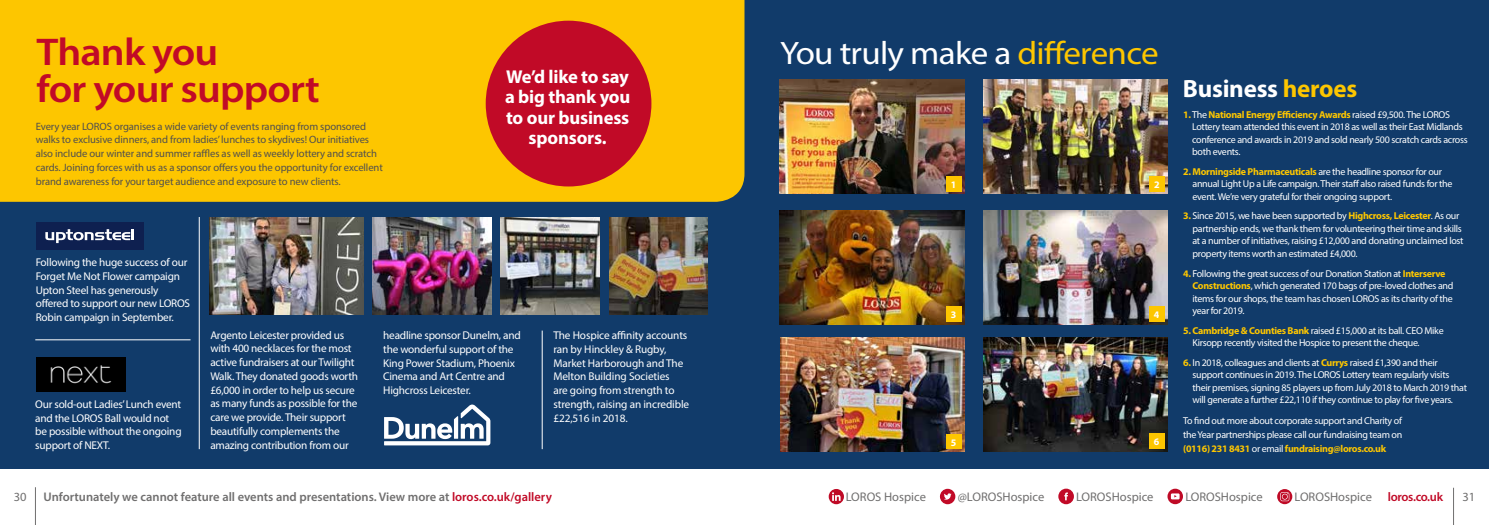
<style>
.page{position:relative;width:1489px;height:525px;background:#fff}
.page>*{position:absolute;margin:0;border:0;box-sizing:border-box;transform-origin:0 0}
.t1{font:600 38.75px/37.5px "Myriad Pro";letter-spacing:-.02em;color:#c10a27;scale:1.08 1}
.t2{font:32.5px "Myriad Pro";letter-spacing:-.02em;color:#fff;scale:1.08 1}
.t3{font:700 25px "Myriad Pro";letter-spacing:-.01em;color:#fff}
.t4{font:700 18.62px/20.5px "Myriad Pro";letter-spacing:-.01em;color:#fff;text-align:center}
.t5{font:600 12.5px "Myriad Pro";color:#706f6f}
.t6{font:12.5px "Myriad Pro";color:#706f6f}
.t7{font:600 12.5px "Myriad Pro";letter-spacing:-.025em;color:#c10a27}
.t8{font:11.25px/13.8px "Myriad Pro";letter-spacing:-.02em;color:#fff}
.t9{font:10.62px/13.8px "Myriad Pro";letter-spacing:-.01em;color:#504f4f}
.t10{font:10px/12.5px "Myriad Pro";letter-spacing:-.03em;color:#fff}
.t11{font:700 10px "Myriad Pro";color:#fff}
.s1{color:#fdc600}
.s2{font-weight:700;color:#fdc600}
.s3{color:#c10a27}
</style>
<div class="page">
<hr style="left:35px;top:487px;width:1px;height:37px;background:#706f6f">
<hr style="left:1453px;top:487px;width:1px;height:37px;background:#706f6f">
<svg style="left:939px;top:488px;width:16px;height:16px"></svg>
<svg style="left:1058px;top:488px;width:15px;height:16px"></svg>
<svg style="left:1167px;top:488px;width:15px;height:16px"></svg>
<svg style="left:828px;top:489px;width:16px;height:15px"></svg>
<svg style="left:1277px;top:489px;width:15px;height:15px"></svg>
<div style="left:0;top:0;width:1488px;height:468px;background:#113b6a"></div>
<div style="left:0;top:0;width:744px;height:202px;background:#fdc600"></div>
<div style="left:485px;top:21px;width:166px;height:165px;background:#c10a27;border-radius:50%"></div>
<div style="left:36px;top:222px;width:108px;height:28px;background:#0e2050"></div>
<svg style="left:45px;top:229px;width:89px;height:14px"></svg>
<img style="left:36px;top:357px;width:90px;height:34px">
<img style="left:209px;top:217px;width:154px;height:97px">
<img style="left:501px;top:217px;width:98px;height:97px">
<img style="left:372px;top:217px;width:119px;height:97px">
<img style="left:609px;top:217px;width:99px;height:97px">
<hr style="left:35px;top:339px;width:155px;height:1px;background:#fff">
<hr style="left:199px;top:217px;width:1px;height:232px;background:#fff">
<hr style="left:542px;top:330px;width:1px;height:119px;background:#fff">
<svg style="left:384px;top:404px;width:106px;height:41px"></svg>
<img style="left:780px;top:80px;width:184px;height:114px">
<img style="left:983px;top:337px;width:184px;height:114px">
<img style="left:983px;top:80px;width:184px;height:114px">
<img style="left:780px;top:210px;width:184px;height:114px">
<img style="left:983px;top:210px;width:184px;height:114px">
<img style="left:780px;top:337px;width:184px;height:114px">
<div style="left:945px;top:176px;width:16px;height:16px;background:#fdc600"></div>
<div style="left:1149px;top:176px;width:15px;height:16px;background:#fdc600"></div>
<div style="left:945px;top:306px;width:16px;height:16px;background:#fdc600"></div>
<div style="left:1148px;top:306px;width:16px;height:16px;background:#fdc600"></div>
<div style="left:1148px;top:433px;width:16px;height:16px;background:#fdc600"></div>
<div style="left:945px;top:434px;width:16px;height:14px;background:#fdc600"></div>
<h1 class="t1" style="left:37px;top:32px;width:264px">Thank you<br>for your support</h1>
<p class="t9" style="left:36px;top:119px;width:348px">Every year LOROS organises a wide variety of events ranging from sponsored walks to exclusive dinners, and from ladies’ lunches to skydives! Our initiatives also include our winter and summer raffles as well as weekly lottery and scratch cards. Joining forces with us as a sponsor offers you the opportunity for excellent brand awareness for your target audience and exposure to new clients.</p>
<p class="t8" style="left:36px;top:255px;width:156px">Following the huge success of our<br>Forget Me Not Flower campaign<br>Upton Steel has generously offered to support our new LOROS<br>Robin campaign in September.</p>
<h3 class="t4" style="left:505px;top:66px;width:127px">We’d like to say a big thank you to our business sponsors.</h3>
<p class="t8" style="left:35px;top:397px;width:148px">Our sold-out Ladies’ Lunch event and the LOROS Ball would not be possible without the ongoing support of NEXT.</p>
<p class="t8" style="left:210px;top:327px;width:149px">Argento Leicester provided us with 400 necklaces for the most active fundraisers at our Twilight<br>Walk. They donated goods worth £6,000 in order to help us secure as many funds as possible for the care we provide. Their support beautifully complements the amazing contribution from our</p>
<p class="t8" style="left:553px;top:328px;width:137px">The Hospice affinity accounts ran by Hinckley &amp; Rugby,<br>Market Harborough and The<br>Melton Building Societies<br>are going from strength to strength, raising an incredible £22,516 in 2018.</p>
<p class="t8" style="left:383px;top:328px;width:139px">headline sponsor Dunelm, and the wonderful support of the<br>King Power Stadium, Phoenix<br>Cinema and Art Centre and<br>Highcross Leicester.</p>
<h2 class="t2" style="left:780px;top:33px;width:352px">You truly make a <span class="s1">difference</span></h2>
<p class="t11" style="left:950px;top:178px;width:7px">1</p>
<p class="t11" style="left:1154px;top:178px;width:7px">2</p>
<p class="t11" style="left:950px;top:308px;width:7px">3</p>
<p class="t11" style="left:1153px;top:308px;width:7px">4</p>
<p class="t11" style="left:950px;top:435px;width:7px">5</p>
<p class="t11" style="left:1153px;top:435px;width:7px">6</p>
<h3 class="t3" style="left:1182px;top:72px;width:176px">Business <span class="s1">heroes</span></h3>
<p class="t10" style="left:1192px;top:108px;width:277px;text-indent:-9px"><span class="s2">1.</span>The <span class="s2">National Energy Efficiency Awards</span> raised £9,500. The LOROS Lottery team attended this event in 2018 as well as their East Midlands conference and awards in 2019 and sold nearly 500 scratch cards across both events.</p>
<p class="t10" style="left:1192px;top:165px;width:261px;text-indent:-9px"><span class="s2">2. Morningside Pharmaceuticals</span> are the headline sponsor for our annual Light Up a Life campaign. Their staff also raised funds for the event. We’re very grateful for their ongoing support.</p>
<p class="t10" style="left:1192px;top:209px;width:272px;text-indent:-9px"><span class="s2">3.</span> Since 2015, we have been supported by <span class="s2">Highcross, Leicester</span>. As our partnership ends, we thank them for volunteering their time and skills at a number of initiatives, raising £12,000 and donating unclaimed lost property items worth an estimated £4,000.</p>
<p class="t10" style="left:1192px;top:267px;width:262px;text-indent:-9px"><span class="s2">4.</span> Following the great success of our Donation Station at <span class="s2">Interserve Constructions</span>, which generated 170 bags of pre-loved clothes and items for our shops, the team has chosen LOROS as its charity of the year for 2019.</p>
<p class="t10" style="left:1192px;top:324px;width:253px;text-indent:-9px"><span class="s2">5. Cambridge &amp; Counties Bank</span> raised £15,000 at its ball. CEO Mike<br>Kirsopp recently visited the Hospice to present the cheque.</p>
<p class="t10" style="left:1192px;top:356px;width:276px;text-indent:-9px"><span class="s2">6.</span> In 2018, colleagues and clients at <span class="s2">Currys</span> raised £1,390 and their support continues in 2019. The LOROS Lottery team regularly visits their premises, signing 85 players up from July 2018 to March 2019 that will generate a further £22,110 if they continue to play for five years.</p>
<p class="t10" style="left:1183px;top:413px;width:221px;line-height:13.8px;text-align:justify">To find out more about corporate support and Charity of the Year partnerships please call our fundraising team on <span class="s2">(0116) 231 8431</span> or email <span class="s2">fundraising@loros.co.uk</span></p>
<p class="t6" style="left:14px;top:488px;width:14px">30</p>
<p class="t5" style="left:43px;top:488px;width:510px">Unfortunately we cannot feature all events and presentations. View more at <span class="s3">loros.co.uk/gallery</span></p>
<p class="t6" style="left:845px;top:488px;width:81px">LOROS Hospice</p>
<p class="t6" style="left:957px;top:488px;width:88px">@LOROSHospice</p>
<p class="t6" style="left:1076px;top:488px;width:79px">LOROSHospice</p>
<p class="t6" style="left:1185px;top:488px;width:79px">LOROSHospice</p>
<p class="t6" style="left:1294px;top:488px;width:79px">LOROSHospice</p>
<p class="t7" style="left:1387px;top:488px;width:57px">loros.co.uk</p>
<p class="t6" style="left:1462px;top:489px;width:14px">31</p>
</div>
